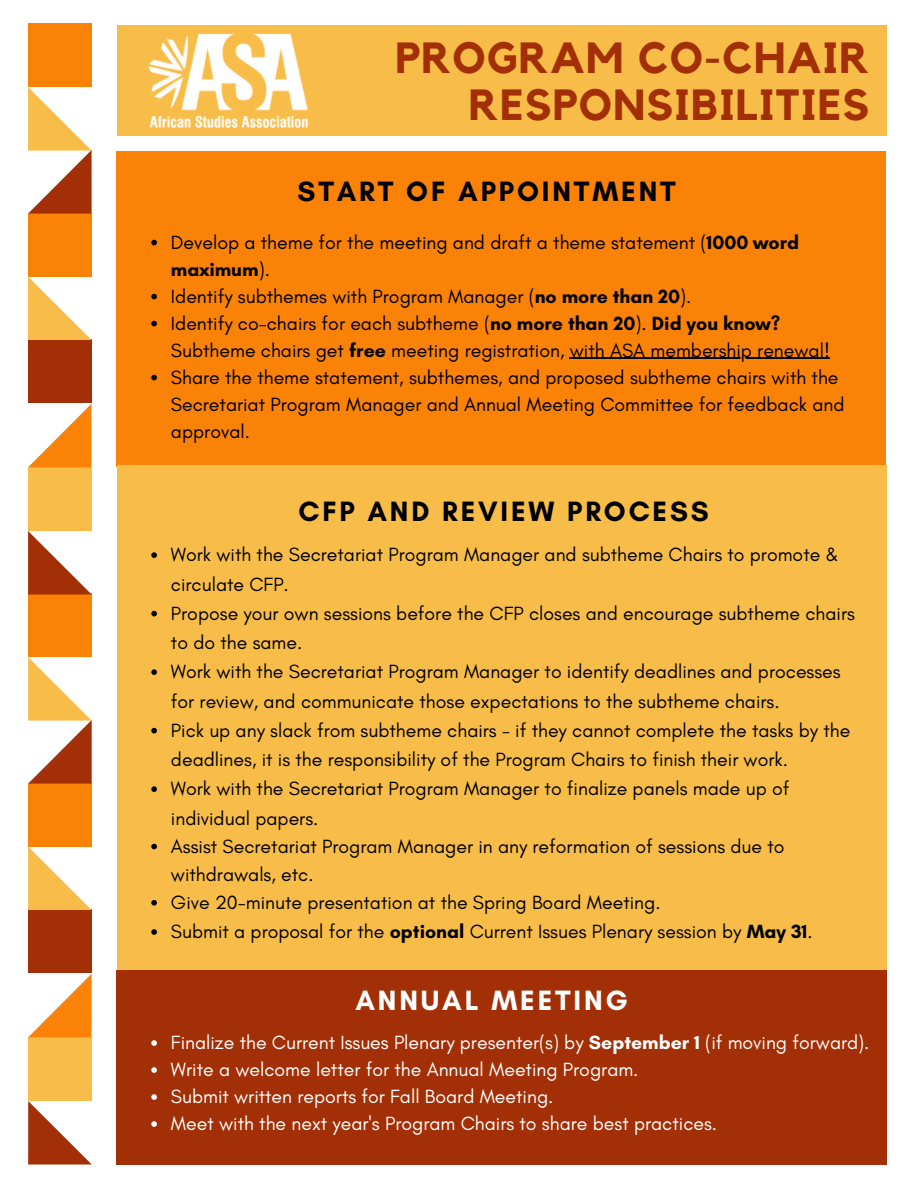
<style>
.page{position:relative;width:918px;height:1188px;background:#fff}
.page>*{position:absolute;margin:0;border:0;box-sizing:border-box;transform-origin:0 0}
.t1{font:700 43.5px/47.2px "Kollektif";letter-spacing:.03em;color:#a22f05;text-align:right}
.t2{font:700 28.5px "Glacial Indifference";letter-spacing:.1em;color:#000}
.t3{font:700 28.5px "Glacial Indifference";letter-spacing:.1em;color:#fff}
.t4{font:19.5px/29.2px "Glacial Indifference";color:#000}
.t5{font:19.5px "Glacial Indifference";color:#fff}
.s1{font-weight:700}
</style>
<div class="page">
<div style="left:28px;top:23px;width:64px;height:64px;background:#fa8206"></div>
<div style="left:28px;top:593px;width:64px;height:64px;background:#fa8206"></div>
<div style="left:28px;top:213px;width:64px;height:63px;background:#fa8206"></div>
<div style="left:28px;top:783px;width:64px;height:63px;background:#fa8206"></div>
<div style="left:28px;top:467px;width:64px;height:64px;background:#f8bd49"></div>
<div style="left:28px;top:1037px;width:64px;height:64px;background:#f8bd49"></div>
<div style="left:28px;top:339px;width:64px;height:64px;background:#a22f05"></div>
<div style="left:28px;top:909px;width:64px;height:64px;background:#a22f05"></div>
<svg style="left:28px;top:87px;width:64px;height:127px"></svg>
<svg style="left:28px;top:657px;width:64px;height:127px"></svg>
<svg style="left:28px;top:404px;width:63px;height:63px"></svg>
<svg style="left:28px;top:974px;width:64px;height:63px"></svg>
<svg style="left:28px;top:276px;width:64px;height:64px"></svg>
<svg style="left:28px;top:846px;width:64px;height:64px"></svg>
<svg style="left:28px;top:531px;width:64px;height:64px"></svg>
<svg style="left:28px;top:1101px;width:64px;height:64px"></svg>
<div style="left:117px;top:152px;width:769px;height:315px;background:#fa8206"></div>
<div style="left:117px;top:25px;width:770px;height:111px;background:#f8bd49"></div>
<img style="left:148px;top:33px;width:161px;height:95px">
<svg style="left:151px;top:240px;width:6px;height:5px"></svg>
<svg style="left:151px;top:294px;width:6px;height:5px"></svg>
<svg style="left:151px;top:321px;width:6px;height:5px"></svg>
<hr style="left:570px;top:358px;width:260px;height:1px;background:#000">
<svg style="left:151px;top:375px;width:6px;height:5px"></svg>
<div style="left:117px;top:465px;width:769px;height:505px;background:#f8bd49"></div>
<svg style="left:151px;top:552px;width:6px;height:6px"></svg>
<svg style="left:151px;top:611px;width:6px;height:5px"></svg>
<svg style="left:151px;top:669px;width:6px;height:6px"></svg>
<svg style="left:151px;top:728px;width:6px;height:5px"></svg>
<svg style="left:151px;top:786px;width:6px;height:6px"></svg>
<svg style="left:151px;top:844px;width:6px;height:5px"></svg>
<svg style="left:151px;top:900px;width:6px;height:6px"></svg>
<svg style="left:151px;top:929px;width:6px;height:6px"></svg>
<div style="left:117px;top:970px;width:770px;height:195px;background:#a22f05"></div>
<svg style="left:151px;top:1040px;width:6px;height:6px"></svg>
<svg style="left:151px;top:1067px;width:6px;height:6px"></svg>
<svg style="left:151px;top:1094px;width:6px;height:6px"></svg>
<svg style="left:151px;top:1121px;width:6px;height:6px"></svg>
<p class="t1" style="left:395px;top:36px;width:475px">PROGRAM CO-CHAIR<br>RESPONSIBILITIES</p>
<p class="t2" style="left:298px;top:174px;width:380px">START OF APPOINTMENT</p>
<h2 class="t4" style="left:171px;top:228px;width:630px;line-height:27px">Develop a theme for the meeting and draft a theme statement (<span class="s1">1000 word maximum</span>).</h2>
<p class="t4" style="left:171px;top:281px;width:522px">Identify subthemes with Program Manager (<span class="s1">no more than 20</span>).</p>
<p class="t4" style="left:171px;top:309px;width:660px;line-height:27px">Identify co-chairs for each subtheme (<span class="s1">no more than 20</span>). <span class="s1">Did you know?<br></span>Subtheme chairs get <span class="s1">free</span> meeting registration, with ASA membership renewal!</p>
<p class="t4" style="left:171px;top:363px;width:675px;line-height:27px">Share the theme statement, subthemes, and proposed subtheme chairs with the<br>Secretariat Program Manager and Annual Meeting Committee for feedback and approval.</p>
<h2 class="t2" style="left:298px;top:494px;width:412px">CFP AND REVIEW PROCESS</h2>
<p class="t4" style="left:171px;top:540px;width:670px">Work with the Secretariat Program Manager and subtheme Chairs to promote &amp; circulate CFP.</p>
<p class="t4" style="left:171px;top:598px;width:685px">Propose your own sessions before the CFP closes and encourage subtheme chairs to do the same.</p>
<p class="t4" style="left:171px;top:657px;width:671px">Work with the Secretariat Program Manager to identify deadlines and processes for review, and communicate those expectations to the subtheme chairs.</p>
<p class="t4" style="left:171px;top:715px;width:681px">Pick up any slack from subtheme chairs - if they cannot complete the tasks by the deadlines, it is the responsibility of the Program Chairs to finish their work.</p>
<p class="t4" style="left:171px;top:774px;width:620px">Work with the Secretariat Program Manager to finalize panels made up of individual papers.</p>
<p class="t4" style="left:171px;top:832px;width:615px;line-height:28.2px">Assist Secretariat Program Manager in any reformation of sessions due to withdrawals, etc.</p>
<p class="t4" style="left:171px;top:888px;width:491px">Give 20-minute presentation at the Spring Board Meeting.</p>
<p class="t4" style="left:171px;top:917px;width:643px">Submit a proposal for the <span class="s1">optional</span> Current Issues Plenary session by <span class="s1">May 31</span>.</p>
<h2 class="t3" style="left:355px;top:983px;width:274px">ANNUAL MEETING</h2>
<p class="t5" style="left:171px;top:1031px;width:700px">Finalize the Current Issues Plenary presenter(s) by <span class="s1">September 1</span> (if moving forward).</p>
<p class="t5" style="left:171px;top:1058px;width:469px">Write a welcome letter for the Annual Meeting Program.</p>
<p class="t5" style="left:171px;top:1085px;width:384px">Submit written reports for Fall Board Meeting.</p>
<p class="t5" style="left:171px;top:1112px;width:548px">Meet with the next year's Program Chairs to share best practices.</p>
</div>
